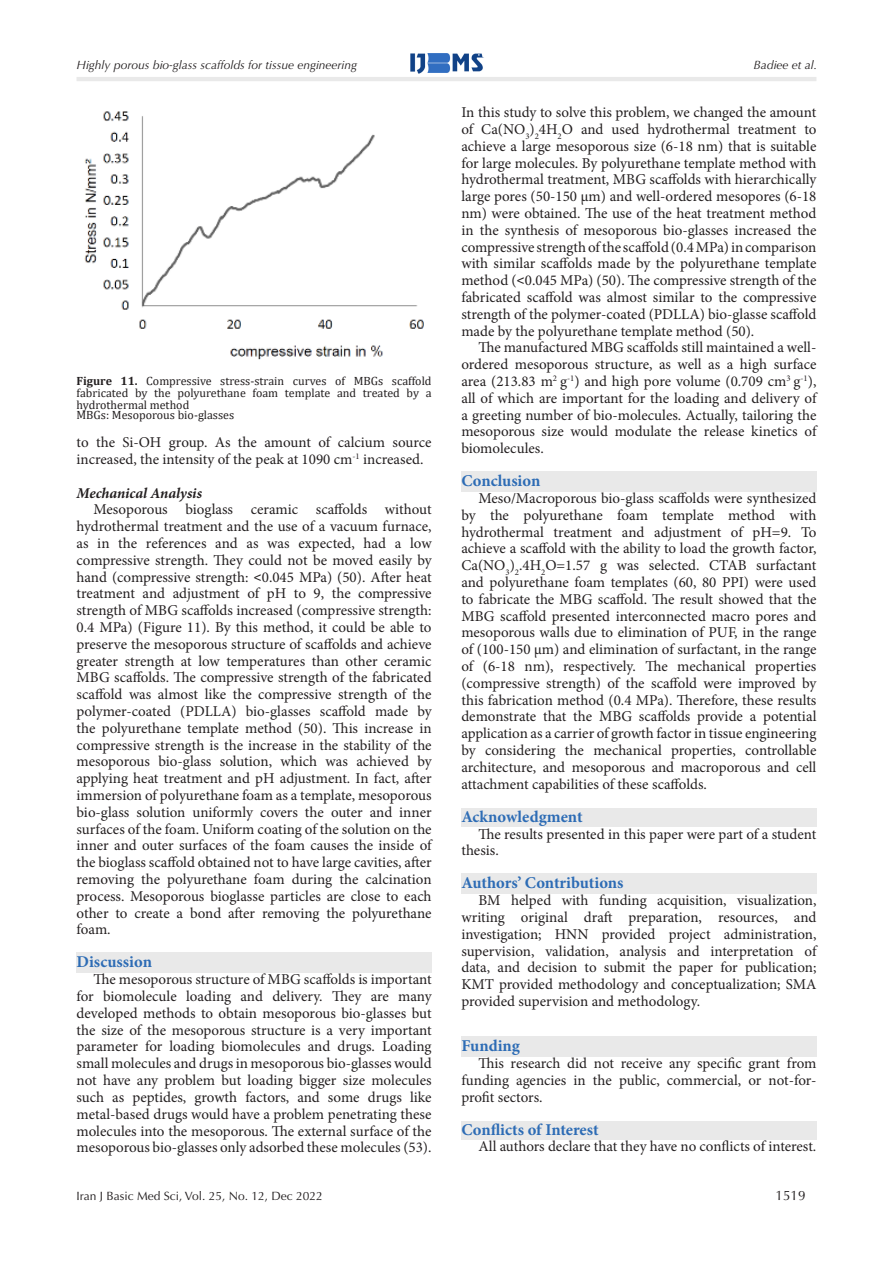
<style>
.page{position:relative;width:893px;height:1263px;background:#fff}
.page>*{position:absolute;margin:0;border:0;box-sizing:border-box;transform-origin:0 0}
.Default{font:700 16.5px "Minion Pro";color:#2d6cb5}
.t1{font:15px/16.8px "Minion Pro";color:#231f20;text-align:justify}
.t2{font:italic 700 15px "Minion Pro";letter-spacing:-.01em;color:#231f20}
.t3{font:13.5px "Optima LT Std";color:#231f20}
.t4{font:12px/11.7px "Cambria";color:#231f20;text-align:justify}
.t5{font:italic 12px "Optima LT Std";color:#231f20}
.t6{font:12px "Optima LT Std";color:#231f20}
.t7{font:11.1px "Calibri";color:#000}
.s1{font-weight:700}
.s2{font-family:"Cambria"}
</style>
<div class="page">
<img style="left:410px;top:53px;width:74px;height:21px">
<hr style="left:77px;top:77px;width:739px;height:4px;background:#e9e9e9">
<div style="left:77px;top:952px;width:355px;height:21px;background:#e9e9e9"></div>
<div style="left:461px;top:471px;width:355px;height:21px;background:#e9e9e9"></div>
<div style="left:461px;top:808px;width:355px;height:19px;background:#e9e9e9"></div>
<div style="left:461px;top:873px;width:355px;height:21px;background:#e9e9e9"></div>
<div style="left:461px;top:1036px;width:355px;height:21px;background:#e9e9e9"></div>
<div style="left:461px;top:1121px;width:355px;height:19px;background:#e9e9e9"></div>
<img style="left:84px;top:111px;width:340px;height:249px">
<p class="t5" style="left:77px;top:58px;width:282px">Highly porous bio-glass scaffolds for tissue engineering</p>
<p class="t5" style="left:753px;top:58px;width:65px">Badiee et al.</p>
<p class="t4" style="left:77px;top:375px;width:357px"><span class="s1">Figure 11.</span> Compressive stress-strain curves of MBGs scaffold fabricated by the polyurethane foam template and treated by a hydrothermal method</p>
<p class="t4" style="left:77px;top:409px;width:159px">MBGs: Mesoporous bio-glasses</p>
<p class="t1" style="left:77px;top:434px;width:357px">to the Si-OH group. As the amount of calcium source increased, the intensity of the peak at 1090 cm<sup>-1</sup> increased.</p>
<p class="t2" style="left:77px;top:482px;width:127px">Mechanical Analysis</p>
<p class="t1" style="left:77px;top:501px;width:357px;text-indent:17px">Mesoporous bioglass ceramic scaffolds without hydrothermal treatment and the use of a vacuum furnace, as in the references and as was expected, had a low compressive strength. They could not be moved easily by hand (compressive strength: <span class="s2">&lt;</span>0.045 MPa) (50). After heat treatment and adjustment of pH to 9, the compressive strength of MBG scaffolds increased (compressive strength:<br>0.4 MPa) (Figure 11). By this method, it could be able to preserve the mesoporous structure of scaffolds and achieve greater strength at low temperatures than other ceramic MBG scaffolds. The compressive strength of the fabricated scaffold was almost like the compressive strength of the polymer-coated (PDLLA) bio-glasses scaffold made by the polyurethane template method (50). This increase in compressive strength is the increase in the stability of the mesoporous bio-glass solution, which was achieved by applying heat treatment and pH adjustment. In fact, after immersion of polyurethane foam as a template, mesoporous bio-glass solution uniformly covers the outer and inner surfaces of the foam. Uniform coating of the solution on the inner and outer surfaces of the foam causes the inside of the bioglass scaffold obtained not to have large cavities, after removing the polyurethane foam during the calcination process. Mesoporous bioglasse particles are close to each other to create a bond after removing the polyurethane foam.</p>
<p class="Default" style="left:77px;top:950px;width:77px">Discussion</p>
<p class="t1" style="left:77px;top:971px;width:357px;text-indent:17px">The mesoporous structure of MBG scaffolds is important for biomolecule loading and delivery. They are many developed methods to obtain mesoporous bio-glasses but the size of the mesoporous structure is a very important parameter for loading biomolecules and drugs. Loading small molecules and drugs in mesoporous bio-glasses would not have any problem but loading bigger size molecules such as peptides, growth factors, and some drugs like metal-based drugs would have a problem penetrating these molecules into the mesoporous. The external surface of the mesoporous bio-glasses only adsorbed these molecules (53).</p>
<p class="t7" style="left:247px;top:806px;width:13px">11</p>
<p class="t1" style="left:461px;top:104px;width:357px">In this study to solve this problem, we changed the amount of Ca(NO<sub>3</sub>)<sub>2</sub>4H<sub>2</sub>O and used hydrothermal treatment to achieve a large mesoporous size (6-18 nm) that is suitable for large molecules. By polyurethane template method with hydrothermal treatment, MBG scaffolds with hierarchically large pores (50-150 μm) and well-ordered mesopores (6-18 nm) were obtained. The use of the heat treatment method in the synthesis of mesoporous bio-glasses increased the compressive strength of the scaffold (0.4 MPa) in comparison with similar scaffolds made by the polyurethane template method (<span class="s2">&lt;</span>0.045 MPa) (50). The compressive strength of the fabricated scaffold was almost similar to the compressive strength of the polymer-coated (PDLLA) bio-glasse scaffold made by the polyurethane template method (50).</p>
<p class="t1" style="left:461px;top:339px;width:357px;text-indent:17px">The manufactured MBG scaffolds still maintained a well&shy;ordered mesoporous structure, as well as a high surface area (213.83 m<sup>2</sup> g<sup>-1</sup>) and high pore volume (0.709 cm<sup>3</sup> g<sup>-1</sup>), all of which are important for the loading and delivery of a greeting number of bio-molecules. Actually, tailoring the mesoporous size would modulate the release kinetics of biomolecules.</p>
<p class="Default" style="left:461px;top:469px;width:81px">Conclusion</p>
<p class="t1" style="left:461px;top:490px;width:357px;text-indent:17px">Meso/Macroporous bio-glass scaffolds were synthesized by the polyurethane foam template method with hydrothermal treatment and adjustment of pH=9. To achieve a scaffold with the ability to load the growth factor, Ca(NO<sub>3</sub>)<sub>2</sub>.4H<sub>2</sub>O=1.57 g was selected. CTAB surfactant and polyurethane foam templates (60, 80 PPI) were used to fabricate the MBG scaffold. The result showed that the MBG scaffold presented interconnected macro pores and mesoporous walls due to elimination of PUF, in the range of (100-150 µm) and elimination of surfactant, in the range of (6-18 nm), respectively. The mechanical properties (compressive strength) of the scaffold were improved by this fabrication method (0.4 MPa). Therefore, these results demonstrate that the MBG scaffolds provide a potential application as a carrier of growth factor in tissue engineering by considering the mechanical properties, controllable architecture, and mesoporous and macroporous and cell attachment capabilities of these scaffolds.</p>
<p class="Default" style="left:461px;top:805px;width:123px">Acknowledgment</p>
<p class="t1" style="left:461px;top:825px;width:356px;text-indent:17px">The results presented in this paper were part of a student thesis.</p>
<p class="Default" style="left:461px;top:871px;width:164px">Authors’ Contributions</p>
<p class="t1" style="left:461px;top:892px;width:357px;text-indent:17px">BM helped with funding acquisition, visualization, writing original draft preparation, resources, and investigation; HNN provided project administration, supervision, validation, analysis and interpretation of data, and decision to submit the paper for publication; KMT provided methodology and conceptualization; SMA provided supervision and methodology.</p>
<p class="Default" style="left:461px;top:1034px;width:60px">Funding</p>
<p class="t1" style="left:461px;top:1055px;width:357px;text-indent:17px">This research did not receive any specific grant from funding agencies in the public, commercial, or not-for&shy;profit sectors.</p>
<p class="Default" style="left:461px;top:1118px;width:139px">Conflicts of Interest</p>
<p class="t1" style="left:478px;top:1138px;width:339px">All authors declare that they have no conflicts of interest.</p>
<p class="t6" style="left:77px;top:1188px;width:248px">Iran J Basic Med Sci, Vol. 25, No. 12, Dec 2022</p>
<p class="t3" style="left:776px;top:1187px;width:32px">1519</p>
</div>
